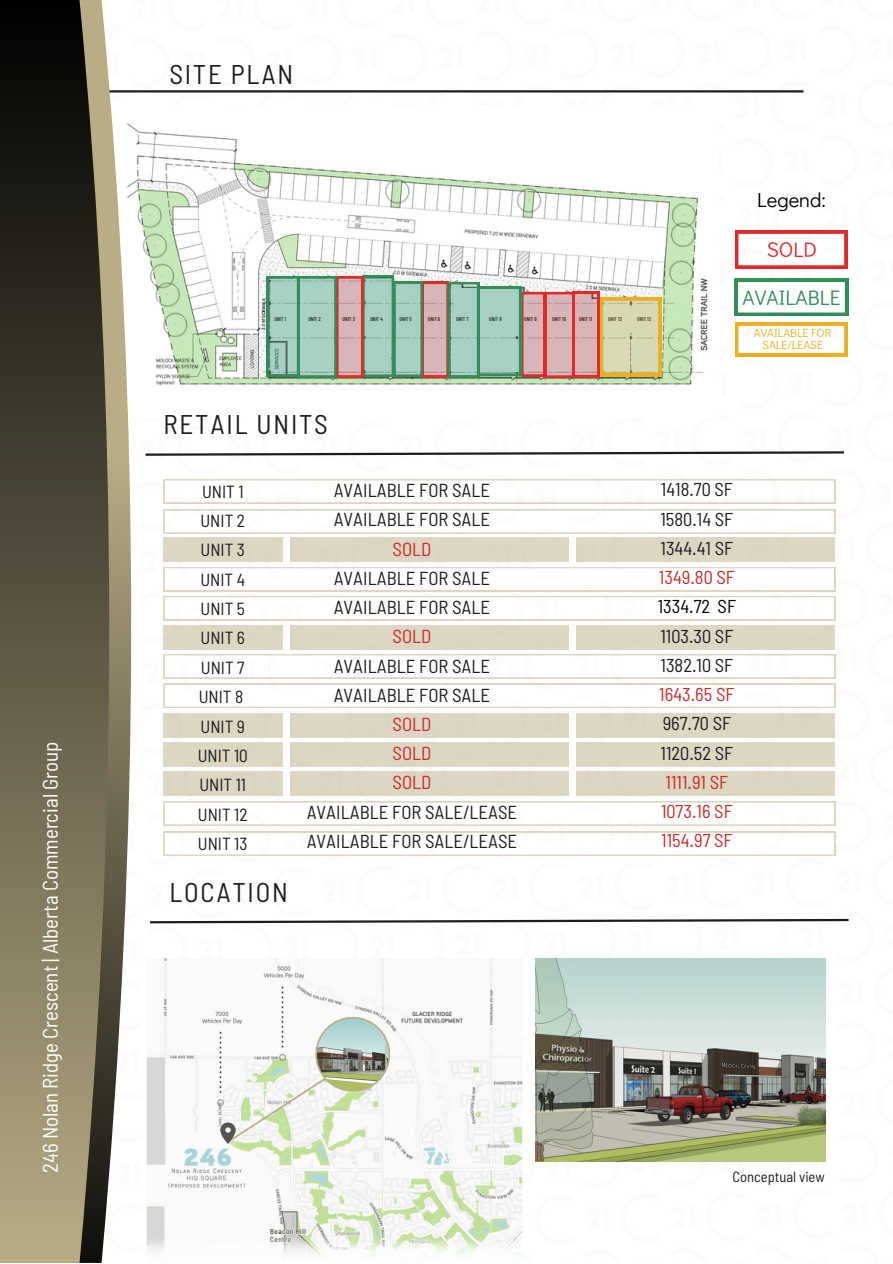
<style>
.page{position:relative;width:893px;height:1264px;background:#fff}
.page>*{position:absolute;margin:0;border:0;box-sizing:border-box;transform-origin:0 0}
.t1{font:semi-condensed 27px "Barlow";letter-spacing:.065em;color:#1e1c1c}
.t2{font:semi-condensed 21px "Barlow";color:#fff}
.t3{font:21px "Didact Gothic";color:#328e59}
.t4{font:21px "Didact Gothic";color:#e2282b}
.t5{font:20.25px "Didact Gothic";color:#000}
.t6{font:semi-condensed 18.75px "Barlow";color:#1e1c1c}
.t7{font:semi-condensed 18.75px "Barlow";color:#c92a2a}
.t8{font:semi-condensed 18.6px "Barlow";color:#1e1c1c}
.t9{font:semi-condensed 18.6px "Barlow";color:#c92a2a}
.t10{font:semi-condensed 18.6px "Barlow";color:#000}
.t11{font:semi-condensed 17.55px "Barlow";color:#1e1c1c}
.t12{font:semi-condensed 14.55px "Barlow";color:#1e1c1c}
.t13{font:11.7px/11.7px "Didact Gothic";color:#ebb022;text-align:center}
.t14{font:semi-condensed 7.2px/7.8px "Barlow";letter-spacing:.065em;color:#1e1c1c}
.t15{font:600 5.4px "Barlow Condensed";color:#1e1c1c}
</style>
<div class="page">
<img style="left:131px;top:90px;width:718px;height:1093px">
<svg style="left:143px;top:450px;width:703px;height:7px"></svg>
<hr style="left:89px;top:90px;width:714px;height:2px;background:#1e1c1c">
<svg style="left:148px;top:917px;width:701px;height:7px"></svg>
<img style="left:131px;top:107px;width:587px;height:310px">
<svg style="left:119px;top:90px;width:12px;height:940px"></svg>
<svg style="left:0;top:0;width:119px;height:1262px;background:#645e4a"></svg>
<svg style="left:164px;top:479px;width:671px;height:24px"></svg>
<div style="left:163px;top:831px;width:671px;height:25px;background:#e1dccb"></div>
<svg style="left:165px;top:831px;width:670px;height:24px;background:#fbfaf8"></svg>
<svg style="left:164px;top:509px;width:671px;height:169px"></svg>
<svg style="left:164px;top:684px;width:671px;height:141px"></svg>
<img style="left:146px;top:958px;width:376px;height:277px">
<svg style="left:270px;top:1224px;width:36px;height:11px"></svg>
<img style="left:146px;top:1235px;width:376px;height:22px">
<svg style="left:315px;top:1016px;width:75px;height:75px"></svg>
<img style="left:317px;top:1018px;width:71px;height:71px;border-radius:50%">
<svg style="left:220px;top:1070px;width:117px;height:73px"></svg>
<img style="left:536px;top:958px;width:289px;height:203px">
<svg style="left:735px;top:230px;width:112px;height:39px"></svg>
<svg style="left:734px;top:279px;width:114px;height:37px"></svg>
<svg style="left:735px;top:322px;width:112px;height:34px"></svg>
<svg style="left:266px;top:275px;width:395px;height:102px;background:#b6bdad"></svg>
<p class="t2" style="left:37px;top:1173px;width:433px;rotate:-90deg">246 Nolan Ridge Crescent | Alberta Commercial Group</p>
<p class="t1" style="left:169px;top:57px;width:125px">SITE PLAN</p>
<p class="t15" style="left:274px;top:316px;width:13px">UNIT 1</p>
<p class="t15" style="left:308px;top:316px;width:14px">UNIT 2</p>
<p class="t15" style="left:342px;top:315px;width:14px">UNIT 3</p>
<p class="t15" style="left:370px;top:315px;width:14px">UNIT 4</p>
<p class="t15" style="left:399px;top:315px;width:14px">UNIT 5</p>
<p class="t15" style="left:427px;top:315px;width:14px">UNIT 6</p>
<p class="t15" style="left:489px;top:315px;width:14px">UNIT 8</p>
<p class="t15" style="left:524px;top:315px;width:14px">UNIT 9</p>
<p class="t15" style="left:552px;top:315px;width:16px">UNIT 10</p>
<p class="t15" style="left:579px;top:316px;width:15px">UNIT 11</p>
<p class="t15" style="left:608px;top:315px;width:15px">UNIT 12</p>
<p class="t15" style="left:637px;top:315px;width:16px">UNIT 13</p>
<p class="t15" style="left:456px;top:315px;width:14px">UNIT 7</p>
<p class="t1" style="left:163px;top:407px;width:166px">RETAIL UNITS</p>
<p class="t5" style="left:757px;top:186px;width:70px">Legend:</p>
<p class="t4" style="left:766px;top:235px;width:52px">SOLD</p>
<p class="t3" style="left:742px;top:283px;width:99px">AVAILABLE</p>
<p class="t13" style="left:753px;top:327px;width:79px">AVAILABLE FOR<br>SALE/LEASE</p>
<p class="t11" style="left:202px;top:480px;width:43px">UNIT 1</p>
<p class="t11" style="left:200px;top:509px;width:46px">UNIT 2</p>
<p class="t11" style="left:200px;top:539px;width:46px">UNIT 3</p>
<p class="t11" style="left:200px;top:568px;width:46px">UNIT 4</p>
<p class="t11" style="left:200px;top:597px;width:46px">UNIT 5</p>
<p class="t11" style="left:200px;top:627px;width:46px">UNIT 6</p>
<p class="t11" style="left:201px;top:656px;width:45px">UNIT 7</p>
<p class="t11" style="left:199px;top:685px;width:46px">UNIT 8</p>
<p class="t11" style="left:200px;top:715px;width:46px">UNIT 9</p>
<p class="t11" style="left:198px;top:744px;width:52px">UNIT 10</p>
<p class="t11" style="left:199px;top:773px;width:48px">UNIT 11</p>
<p class="t11" style="left:198px;top:803px;width:51px">UNIT 12</p>
<p class="t11" style="left:198px;top:832px;width:51px">UNIT 13</p>
<p class="t1" style="left:169px;top:875px;width:120px">LOCATION</p>
<p class="t6" style="left:333px;top:478px;width:158px">AVAILABLE FOR SALE</p>
<p class="t6" style="left:333px;top:507px;width:158px">AVAILABLE FOR SALE</p>
<p class="t7" style="left:392px;top:537px;width:40px">SOLD</p>
<p class="t6" style="left:333px;top:566px;width:158px">AVAILABLE FOR SALE</p>
<p class="t6" style="left:333px;top:595px;width:158px">AVAILABLE FOR SALE</p>
<p class="t7" style="left:392px;top:624px;width:40px">SOLD</p>
<p class="t6" style="left:333px;top:653px;width:158px">AVAILABLE FOR SALE</p>
<p class="t6" style="left:333px;top:683px;width:158px">AVAILABLE FOR SALE</p>
<p class="t7" style="left:392px;top:712px;width:40px">SOLD</p>
<p class="t7" style="left:392px;top:741px;width:40px">SOLD</p>
<p class="t7" style="left:392px;top:770px;width:40px">SOLD</p>
<p class="t6" style="left:306px;top:800px;width:212px">AVAILABLE FOR SALE/LEASE</p>
<p class="t6" style="left:306px;top:829px;width:212px">AVAILABLE FOR SALE/LEASE</p>
<p class="t14" style="left:270px;top:1227px;width:37px">Beacon Hill<br>Centre</p>
<p class="t8" style="left:660px;top:478px;width:74px">1418.70 SF</p>
<p class="t8" style="left:660px;top:507px;width:74px">1580.14 SF</p>
<p class="t8" style="left:660px;top:536px;width:74px">1344.41 SF</p>
<p class="t9" style="left:658px;top:565px;width:77px">1349.80 SF</p>
<p class="t10" style="left:657px;top:594px;width:80px">1334.72 SF</p>
<p class="t8" style="left:660px;top:624px;width:74px">1103.30 SF</p>
<p class="t8" style="left:660px;top:653px;width:74px">1382.10 SF</p>
<p class="t9" style="left:659px;top:682px;width:77px">1643.65 SF</p>
<p class="t8" style="left:662px;top:711px;width:70px">967.70 SF</p>
<p class="t8" style="left:660px;top:741px;width:74px">1120.52 SF</p>
<p class="t9" style="left:665px;top:770px;width:64px">1111.91 SF</p>
<p class="t9" style="left:661px;top:799px;width:73px">1073.16 SF</p>
<p class="t9" style="left:661px;top:828px;width:73px">1154.97 SF</p>
<p class="t12" style="left:732px;top:1167px;width:94px">Conceptual view</p>
</div>
